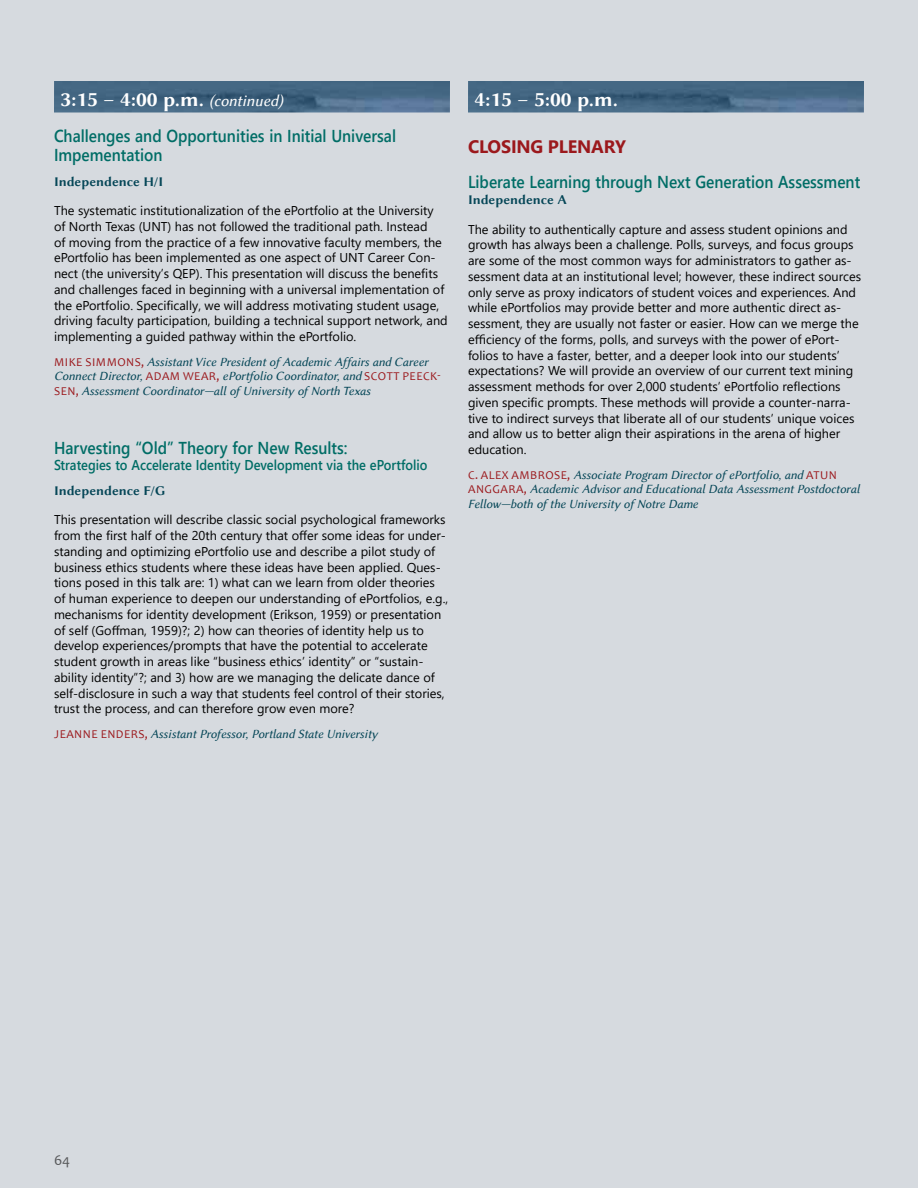
<style>
.page{position:relative;width:918px;height:1188px;background:#d6dadf}
.page>*{position:absolute;margin:0;border:0;box-sizing:border-box;transform-origin:0 0}
.t1{font:21px "Lin Biolinum B";color:#fff}
.t2{font:700 18px "Segoe UI";letter-spacing:-.01em;color:#9b181c}
.t3{font:600 17.25px/18.8px "Segoe UI";color:#006d66;scale:.9 1}
.t4{font:15px "Candara";color:#58595b}
.t5{font:600 14.25px "Segoe UI";color:#006d66;scale:.9 1}
.t6{font:13.5px "Lin Biolinum B";color:#054657}
.t7{font:12.75px/15.8px "Segoe UI";color:#000}
.t8{font:12.75px/14.2px "Lin Biolinum I";color:#054657}
.s1{font-family:"Lin Biolinum I";font-size:16.5px}
.s2{font-family:"Candara";font-size:12px;color:#9b181c}
</style>
<div class="page">
<img style="left:54px;top:81px;width:396px;height:32px">
<img style="left:468px;top:81px;width:396px;height:32px">
<h1 class="t1" style="left:60px;top:84px;width:224px">3:15 – 4:00 p.m. <span class="s1">(continued)</span></h1>
<h3 class="t3" style="left:54px;top:125px;width:382px">Challenges and Opportunities in Initial Universal<br>Impementation</h3>
<p class="t6" style="left:54px;top:172px;width:111px">Independence H/I</p>
<p class="t7" style="left:54px;top:202px;width:395px">The systematic institutionalization of the ePortfolio at the University of North Texas (UNT) has not followed the traditional path. Instead<br>of moving from the practice of a few innovative faculty members, the ePortfolio has been implemented as one aspect of UNT Career Con&shy;nect (the university’s QEP). This presentation will discuss the benefits and challenges faced in beginning with a universal implementation of the ePortfolio. Specifically, we will address motivating student usage, driving faculty participation, building a technical support network, and implementing a guided pathway within the ePortfolio.</p>
<p class="t8" style="left:54px;top:355px;width:388px"><span class="s2">M IKE SIMMONS,</span> Assistant Vice President of Academic Affairs and Career<br>Connect Director, <span class="s2">ADAM WEAR,</span> ePortfolio Coordinator, and <span class="s2">SCOTT PEECK-<br>SEN,</span> Assessment Coordinator—all of University of North Texas</p>
<h3 class="t3" style="left:54px;top:437px;width:328px">Harvesting “Old” Theory for New Results:</h3>
<p class="t5" style="left:54px;top:452px;width:417px">Strategies to Accelerate Identity Development via the ePortfolio</p>
<p class="t6" style="left:54px;top:481px;width:113px">Independence F/G</p>
<p class="t7" style="left:54px;top:511px;width:396px">This presentation will describe classic social psychological frameworks from the first half of the 20th century that offer some ideas for under&shy;standing and optimizing ePortfolio use and describe a pilot study of business ethics students where these ideas have been applied. Ques&shy;tions posed in this talk are: 1) what can we learn from older theories of human experience to deepen our understanding of ePortfolios, e.g., mechanisms for identity development (Erikson, 1959) or presentation of self (Goffman, 1959)?; 2) how can theories of identity help us to develop experiences/prompts that have the potential to accelerate student growth in areas like “business ethics’ identity” or “sustain&shy;ability identity”?; and 3) how are we managing the delicate dance of self-disclosure in such a way that students feel control of their stories, trust the process, and can therefore grow even more?</p>
<p class="t8" style="left:54px;top:727px;width:325px"><span class="s2">JEANNE E NDERS,</span> Assistant Professor, Portland State University</p>
<h1 class="t1" style="left:474px;top:84px;width:145px">4:15 – 5:00 p.m.</h1>
<h2 class="t2" style="left:468px;top:130px;width:160px">CLOSING PLENARY</h2>
<h3 class="t3" style="left:468px;top:171px;width:437px">Liberate Learning through Next Generation Assessment</h3>
<p class="t6" style="left:468px;top:191px;width:100px">Independence A</p>
<p class="t7" style="left:468px;top:220px;width:395px">The ability to authentically capture and assess student opinions and growth has always been a challenge. Polls, surveys, and focus groups are some of the most common ways for administrators to gather as&shy;sessment data at an institutional level; however, these indirect sources only serve as proxy indicators of student voices and experiences. And while ePortfolios may provide better and more authentic direct as&shy;sessment, they are usually not faster or easier. How can we merge the efficiency of the forms, polls, and surveys with the power of ePort&shy;folios to have a faster, better, and a deeper look into our students’ expectations? We will provide an overview of our current text mining assessment methods for over 2,000 students’ ePortfolio reflections given specific prompts. These methods will provide a counter-narra&shy;tive to indirect surveys that liberate all of our students’ unique voices and allow us to better align their aspirations in the arena of higher education.</p>
<p class="t8" style="left:468px;top:468px;width:393px"><span class="s2">C. ALEX AMBROSE,</span> Associate Program Director of ePortfolio, and <span class="s2">ATUN<br>ANGGARA,</span> Academic Advisor and Educational Data Assessment Postdoctoral<br>Fellow—both of the University of Notre Dame</p>
<p class="t4" style="left:54px;top:1151px;width:18px">64</p>
</div>
